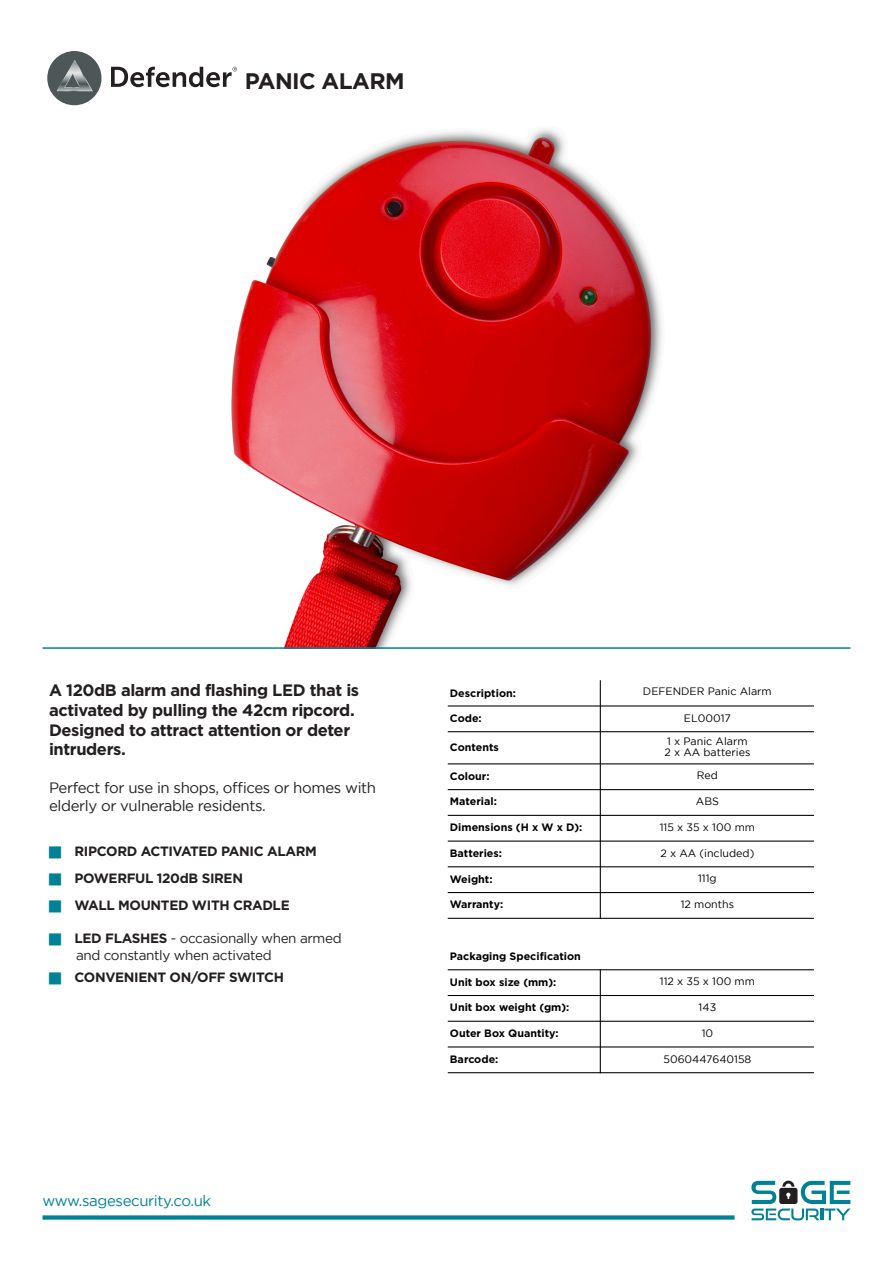
<style>
.page{position:relative;width:893px;height:1263px;background:#fff}
.page>*{position:absolute;margin:0;border:0;box-sizing:border-box;transform-origin:0 0}
.HEADLINE{font:700 22.5px "Gotham";letter-spacing:-.025em;color:#231f20}
.INTRO_PARA{font:700 16.5px/19.8px "Gotham";letter-spacing:-.025em;color:#231f20}
.INTRO_SUB{font:15px/18px "Gotham";letter-spacing:-.025em;color:#231f20}
.INTRO_SUB-2{font:15px "Gotham";letter-spacing:-.025em;color:#008195}
.t1{font:700 13.5px "Gotham";letter-spacing:-.025em;color:#231f20}
.t2{font:13.5px/16.5px "Gotham";letter-spacing:-.025em;color:#231f20}
.t3{font:700 10.65px "Gotham";color:#000}
.t4{font:10.65px/10.6px "Gotham";color:#000}
.s1{font-weight:700}
</style>
<div class="page">
<img style="left:231px;top:129px;width:431px;height:518px">
<svg style="left:751px;top:1181px;width:99px;height:39px"></svg>
<svg style="left:43px;top:1215px;width:692px;height:4px;fill:#008195"></svg>
<hr style="left:43px;top:647px;width:807px;height:2px;background:#008195">
<div style="left:47px;top:51px;width:54px;height:54px;background:#4e5758;border-radius:50%"></div>
<svg style="left:57px;top:60px;width:36px;height:31px"></svg>
<svg style="left:111px;top:67px;width:126px;height:20px"></svg>
<hr style="left:600px;top:680px;width:1px;height:239px;background:#000">
<hr style="left:600px;top:969px;width:1px;height:104px;background:#000">
<hr style="left:448px;top:705px;width:366px;height:1px;background:#000">
<hr style="left:448px;top:731px;width:366px;height:1px;background:#000">
<hr style="left:448px;top:763px;width:366px;height:1px;background:#000">
<hr style="left:448px;top:789px;width:366px;height:1px;background:#000">
<hr style="left:448px;top:815px;width:366px;height:1px;background:#000">
<hr style="left:448px;top:840px;width:366px;height:2px;background:#000">
<hr style="left:448px;top:866px;width:366px;height:1px;background:#000">
<hr style="left:448px;top:892px;width:366px;height:1px;background:#000">
<hr style="left:448px;top:918px;width:366px;height:1px;background:#000">
<hr style="left:448px;top:969px;width:152px;height:1px;background:#000">
<hr style="left:600px;top:969px;width:214px;height:1px;background:#000">
<hr style="left:448px;top:995px;width:366px;height:1px;background:#000">
<hr style="left:448px;top:1021px;width:366px;height:1px;background:#000">
<hr style="left:448px;top:1046px;width:366px;height:1px;background:#000">
<hr style="left:448px;top:1072px;width:366px;height:1px;background:#000">
<p class="HEADLINE" style="left:245px;top:68px;width:161px">PANIC ALARM</p>
<p class="INTRO_PARA" style="left:49px;top:680px;width:312px">A 120dB alarm and flashing LED that is activated by pulling the 42cm ripcord.<br>Designed to attract attention or deter intruders.</p>
<p class="INTRO_SUB" style="left:49px;top:779px;width:329px">Perfect for use in shops, offices or homes with elderly or vulnerable residents.</p>
<p class="t1" style="left:75px;top:843px;width:244px">RIPCORD ACTIVATED PANIC ALARM</p>
<p class="t1" style="left:75px;top:870px;width:170px">POWERFUL 120dB SIREN</p>
<p class="t1" style="left:75px;top:897px;width:217px">WALL MOUNTED WITH CRADLE</p>
<p class="t2" style="left:75px;top:930px;width:269px"><span class="s1">LED FLASHES</span> - occasionally when armed and constantly when activated</p>
<p class="t1" style="left:75px;top:969px;width:211px">CONVENIENT ON/OFF SWITCH</p>
<p class="INTRO_SUB-2" style="left:43px;top:1192px;width:170px">www.sagesecurity.co.uk</p>
<p class="t3" style="left:450px;top:687px;width:68px">Description:</p>
<p class="t4" style="left:643px;top:686px;width:130px">DEFENDER Panic Alarm</p>
<p class="t3" style="left:450px;top:712px;width:33px">Code:</p>
<p class="t4" style="left:684px;top:712px;width:48px">EL00017</p>
<p class="t3" style="left:450px;top:741px;width:50px">Contents</p>
<p class="t4" style="left:664px;top:736px;width:88px">1 x Panic Alarm<br>2 x AA batteries</p>
<p class="t3" style="left:450px;top:770px;width:41px">Colour:</p>
<p class="t4" style="left:697px;top:770px;width:23px">Red</p>
<p class="t3" style="left:450px;top:795px;width:48px">Material:</p>
<p class="t4" style="left:696px;top:796px;width:25px">ABS</p>
<p class="t3" style="left:450px;top:821px;width:134px">Dimensions (H x W x D):</p>
<p class="t4" style="left:660px;top:822px;width:97px">115 x 35 x 100 mm</p>
<p class="t3" style="left:450px;top:847px;width:54px">Batteries:</p>
<p class="t4" style="left:660px;top:847px;width:95px">2 x AA (included)</p>
<p class="t3" style="left:450px;top:873px;width:44px">Weight:</p>
<p class="t4" style="left:698px;top:873px;width:20px">111g</p>
<p class="t3" style="left:450px;top:898px;width:55px">Warranty:</p>
<p class="t4" style="left:681px;top:899px;width:55px">12 months</p>
<p class="t3" style="left:450px;top:950px;width:132px">Packaging Specification</p>
<p class="t3" style="left:450px;top:976px;width:108px">Unit box size (mm):</p>
<p class="t4" style="left:660px;top:976px;width:97px">112 x 35 x 100 mm</p>
<p class="t3" style="left:450px;top:1001px;width:121px">Unit box weight (gm):</p>
<p class="t4" style="left:699px;top:1002px;width:19px">143</p>
<p class="t3" style="left:450px;top:1027px;width:110px">Outer Box Quantity:</p>
<p class="t4" style="left:702px;top:1027px;width:13px">10</p>
<p class="t3" style="left:450px;top:1053px;width:50px">Barcode:</p>
<p class="t4" style="left:663px;top:1053px;width:89px">5060447640158</p>
</div>
